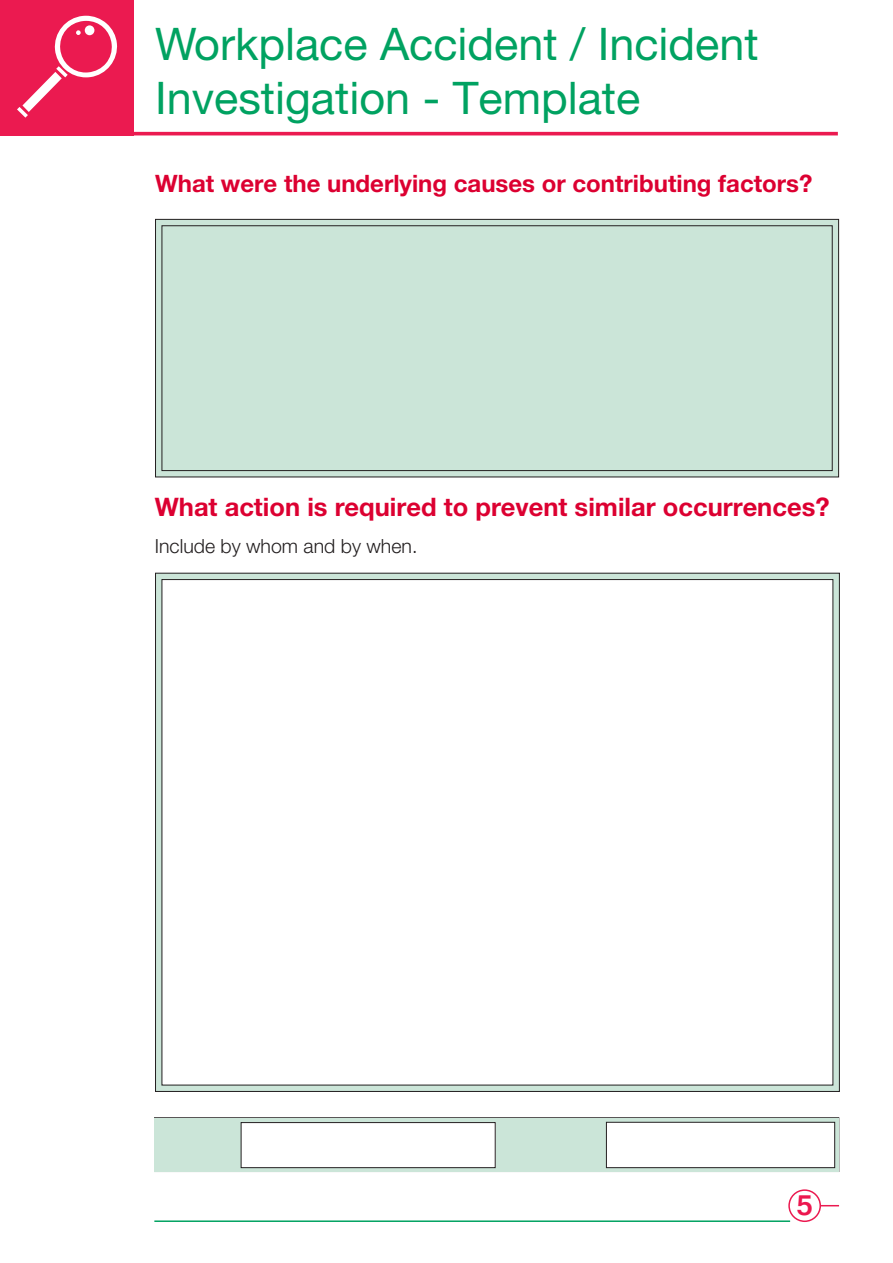
<style>
.page{position:relative;width:893px;height:1263px;background:#fff}
.page>*{position:absolute;margin:0;border:0;box-sizing:border-box;transform-origin:0 0}
.t1{font:45px/54px "Helvetica Neue LT Std";color:#00a261}
.t2{font:700 30px "Gautami";color:#ec174f}
.t3{font:700 25.5px "Helvetica Neue LT Std";color:#dc0031}
.t4{font:700 24px "Helvetica Neue LT Std";color:#dc0031}
.t5{font:300 19.5px "Helvetica Neue LT Std";color:#231f20}
</style>
<div class="page">
<svg style="left:154px;top:1117px;width:685px;height:55px"></svg>
<div style="left:0;top:0;width:133px;height:135px;background:#eb1a50"></div>
<svg style="left:54px;top:15px;width:64px;height:63px"></svg>
<svg style="left:22px;top:72px;width:40px;height:40px"></svg>
<svg style="left:56px;top:66px;width:12px;height:11px"></svg>
<svg style="left:17px;top:107px;width:11px;height:11px"></svg>
<hr style="left:154px;top:1220px;width:636px;height:2px;background:#00a261">
<svg style="left:821px;top:1205px;width:18px;height:1px"></svg>
<div style="left:788px;top:1189px;width:33px;height:33px;border:2px solid #eb1a50;border-radius:50%"></div>
<svg style="left:157px;top:575px;width:681px;height:515px;background:#bcd3c8"></svg>
<div style="left:162px;top:579px;width:671px;height:506px;background:#fff"></div>
<hr style="left:133px;top:132px;width:705px;height:3px;background:#eb1a50">
<div style="left:156px;top:219px;width:683px;height:258px;background:#cbe5d8"></div>
<div style="left:155px;top:219px;width:684px;height:258px;border:1px solid #231f20"></div>
<div style="left:162px;top:225px;width:671px;height:246px;border:1px solid #231f20"></div>
<div style="left:155px;top:1118px;width:684px;height:53px;background:#cbe5d8"></div>
<div style="left:250px;top:1118px;width:245px;height:54px;border:3px solid #cbe5d8"></div>
<div style="left:241px;top:1122px;width:254px;height:46px;background:#fff"></div>
<div style="left:241px;top:1122px;width:254px;height:46px;border:1px solid #231f20"></div>
<div style="left:606px;top:1122px;width:229px;height:46px;background:#fff"></div>
<div style="left:606px;top:1122px;width:229px;height:46px;border:1px solid #231f20"></div>
<h1 class="t1" style="left:155px;top:16px;width:605px">Workplace Accident / Incident<br>Investigation - Template</h1>
<h2 class="t4" style="left:155px;top:168px;width:659px">What were the underlying causes or contributing factors?</h2>
<p class="t3" style="left:155px;top:491px;width:676px">What action is required to prevent similar occurrences?</p>
<p class="t5" style="left:155px;top:534px;width:264px">Include by whom and by when.</p>
<p class="t2" style="left:796px;top:1187px;width:18px">5</p>
</div>
